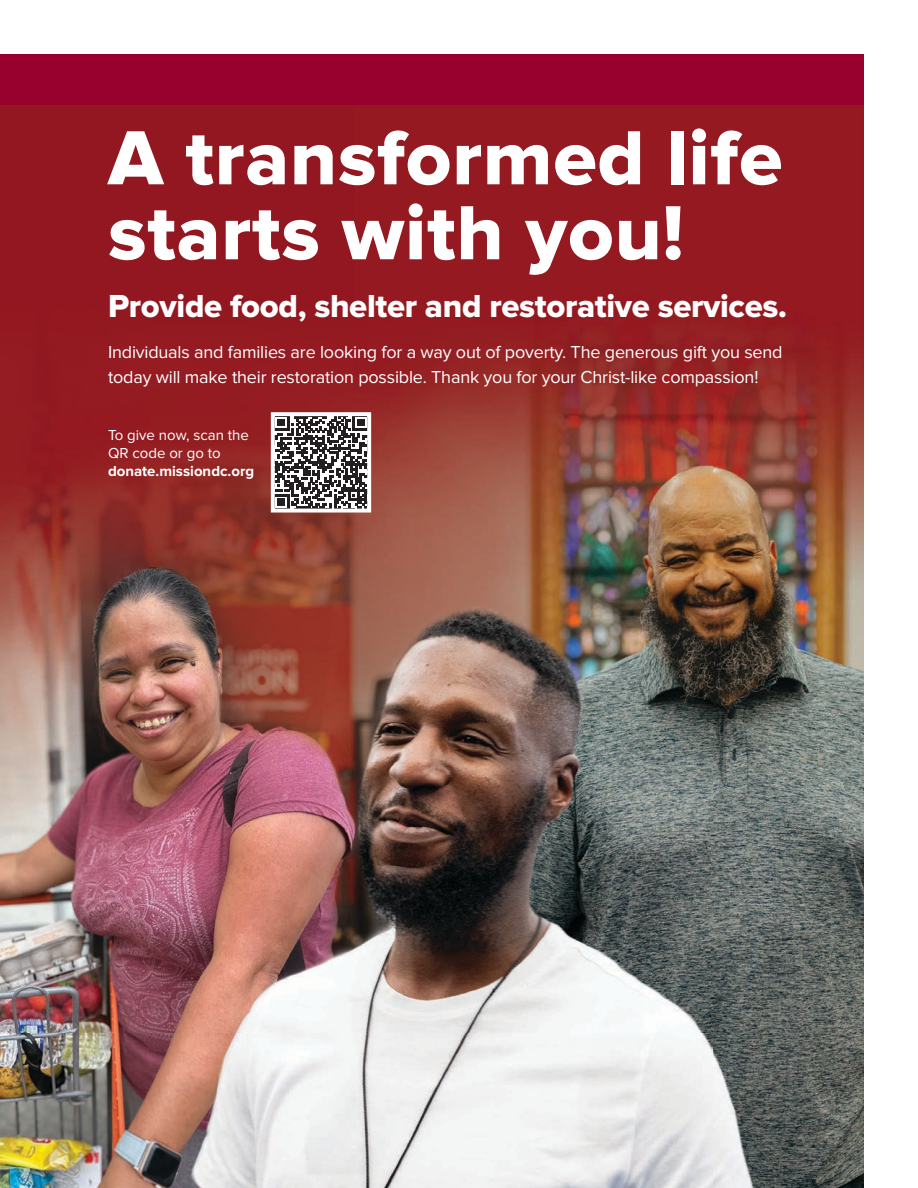
<style>
.page{position:relative;width:918px;height:1188px;background:#fff}
.page>*{position:absolute;margin:0;border:0;box-sizing:border-box;transform-origin:0 0}
.t1{font:79.5px/75px "Proxima Nova Extrabld";letter-spacing:.01em;color:#fff}
.t2{font:33px "Proxima Nova Extrabld";letter-spacing:-.01em;color:#fff}
.t3{font:18px/25.5px "Proxima Nova";letter-spacing:-.01em;color:#fff}
.t4{font:15px/18px "Proxima Nova";color:#fff}
.t5{font:700 15px "Proxima Nova";color:#fff}
</style>
<div class="page">
<div style="left:0;top:54px;width:864px;height:1134px;background:#98002e"></div>
<img style="left:0;top:106px;width:864px;height:1082px">
<svg style="left:276px;top:417px;width:90px;height:91px"></svg>
<div style="left:271px;top:412px;width:100px;height:101px;border:4px solid #fff"></div>
<h1 class="t1" style="left:108px;top:122px;width:676px">A transformed life starts with you!</h1>
<h2 class="t2" style="left:108px;top:287px;width:681px">Provide food, shelter and restorative services.</h2>
<p class="t3" style="left:108px;top:339px;width:676px">Individuals and families are looking for a way out of poverty. The generous gift you send today will make their restoration possible. Thank you for your Christ-like compassion!</p>
<p class="t4" style="left:108px;top:426px;width:143px">To give now, scan the<br>QR code or go to</p>
<p class="t5" style="left:108px;top:462px;width:148px">donate.missiondc.org</p>
</div>
